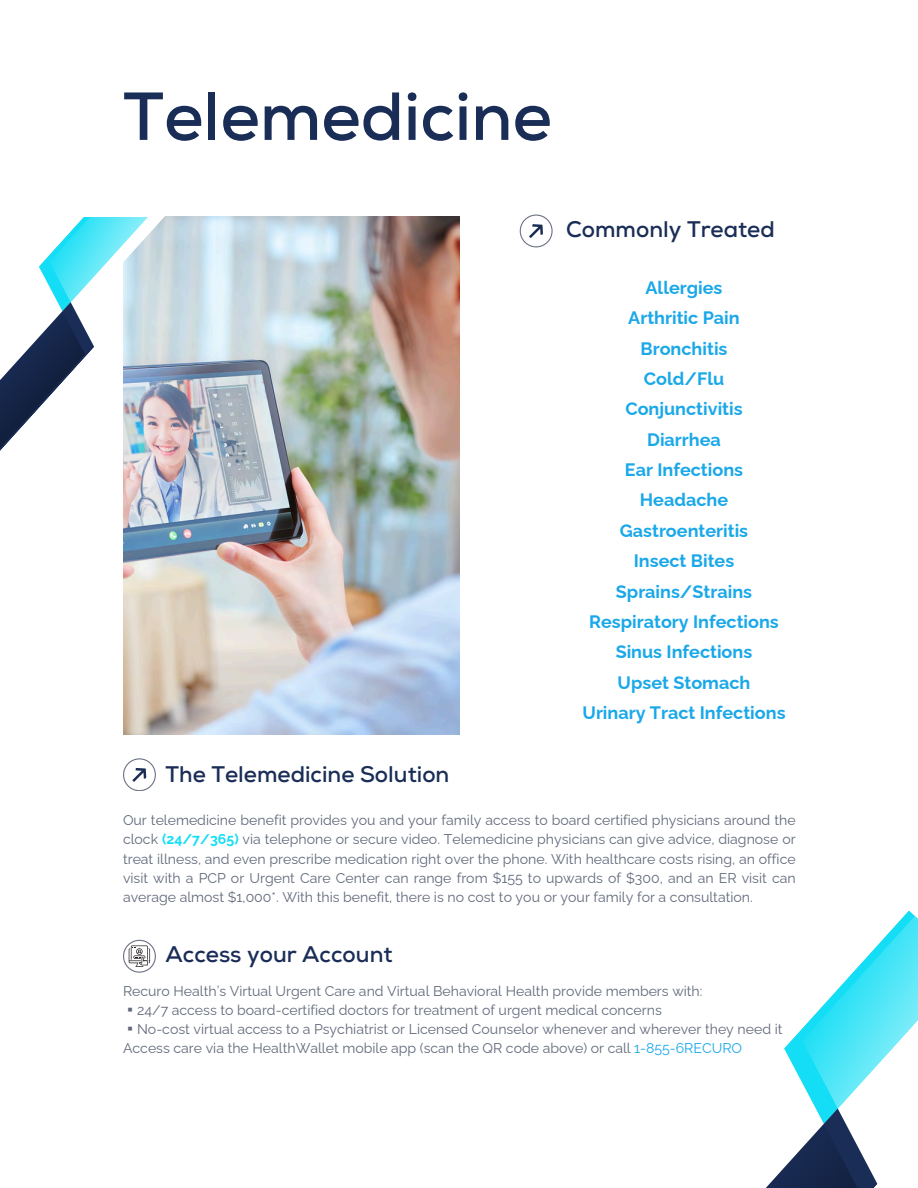
<style>
.page{position:relative;width:918px;height:1188px;background:#fff}
.page>*{position:absolute;margin:0;border:0;box-sizing:border-box;transform-origin:0 0}
.t1{font:700 67.8px "Nexa";color:#1a2d57}
.t2{font:700 22.65px "Nexa";color:#1a2d57}
.t3{font:700 22.5px "Nexa";color:#1a2d57}
.t4{font:700 18px/30.3px "Raleway";color:#1aa8e9;text-align:center}
.t5{font:14.1px/19.2px "Raleway";color:#61697b;text-align:justify}
.s1{font-weight:700;color:#14def5}
.s2{font-family:"Noto Sans CJ Ksc"}
.s3{color:#1aa8e9}
</style>
<div class="page">
<svg style="left:766px;top:910px;width:152px;height:278px"></svg>
<svg style="left:520px;top:215px;width:32px;height:32px"></svg>
<img style="left:123px;top:217px;width:336px;height:517px">
<img style="left:148px;top:216px;width:57px;height:337px">
<svg style="left:0;top:217px;width:148px;height:336px"></svg>
<div style="left:13px;top:169px;width:141px;height:48px;background:#fff"></div>
<svg style="left:123px;top:758px;width:33px;height:33px"></svg>
<svg style="left:123px;top:940px;width:33px;height:32px"></svg>
<img style="left:766px;top:983px;width:29px;height:73px">
<h1 class="t1" style="left:123px;top:76px;width:430px">Telemedicine</h1>
<h3 class="t3" style="left:566px;top:216px;width:210px">Commonly Treated</h3>
<h3 class="t4" style="left:583px;top:272px;width:205px">Allergies<br>Arthritic Pain<br>Bronchitis<br>Cold/Flu<br>Conjunctivitis<br>Diarrhea<br>Ear Infections<br>Headache<br>Gastroenteritis<br>Insect Bites<br>Sprains/Strains<br>Respiratory Infections<br>Sinus Infections<br>Upset Stomach<br>Urinary Tract Infections</h3>
<h2 class="t2" style="left:166px;top:760px;width:285px">The Telemedicine Solution</h2>
<h2 class="t5" style="left:123px;top:811px;width:674px">Our telemedicine benefit provides you and your family access to board certified physicians around the clock <span class="s1">(24/7/365)</span> via telephone or secure video. Telemedicine physicians can give advice, diagnose or treat illness, and even prescribe medication right over the phone. With healthcare costs rising, an office visit with a PCP or Urgent Care Center can range from $155 to upwards of $300, and an ER visit can average almost $1,000*. With this benefit, there is no cost to you or your family for a consultation.</h2>
<h2 class="t2" style="left:166px;top:941px;width:229px">Access your Account</h2>
<p class="t5" style="left:123px;top:981px;width:581px">Recuro Health’s Virtual Urgent Care and Virtual Behavioral Health provide members with:</p>
<p class="t5" style="left:123px;top:1001px;width:540px"><span class="s2">▪</span>24/7 access to board-certified doctors for treatment of urgent medical concerns</p>
<p class="t5" style="left:123px;top:1020px;width:661px"><span class="s2">▪</span>No-cost virtual access to a Psychiatrist or Licensed Counselor whenever and wherever they need it<br>Access care via the HealthWallet mobile app (scan the QR code above) or call <span class="s3">1-855-6RECURO</span></p>
</div>
